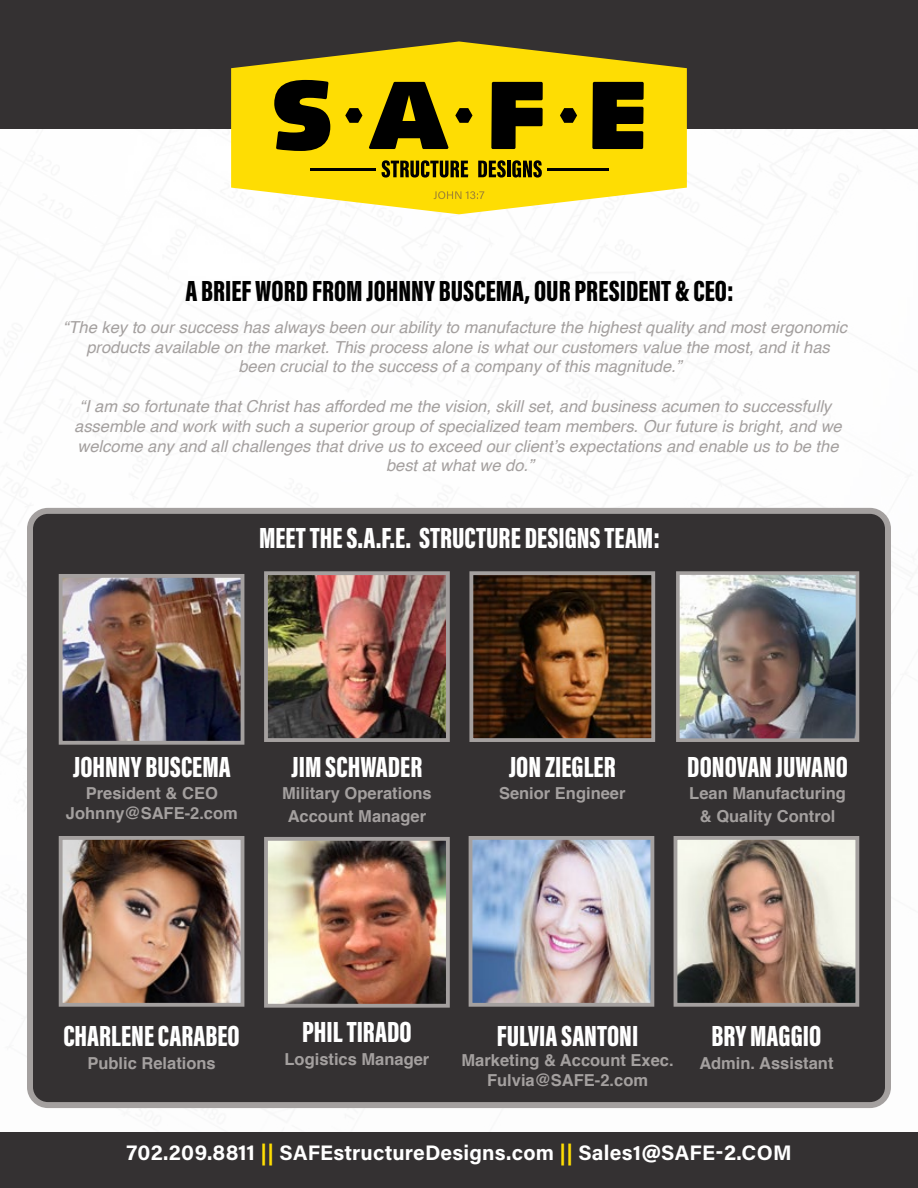
<style>
.page{position:relative;width:918px;height:1188px;background:#fff}
.page>*{position:absolute;margin:0;border:0;box-sizing:border-box;transform-origin:0 0}
.t1{font:900 30px "Acumin Pro Extra Cond";color:#fff}
.t2{font:900 30px "Acumin Pro Extra Cond";color:#000}
.t3{font:700 21px "Acumin Pro";letter-spacing:.01em;color:#fff}
.t4{font:italic 16.5px/19.8px "Helvetica";color:#a4a09f;text-align:center}
.t5{font:700 16.5px/22.8px "Helvetica";color:#a4a09f;text-align:center}
.s1{color:#fedd03}
</style>
<div class="page">
<div style="left:30px;top:511px;width:858px;height:594px;background:#343132;border-radius:18px"></div>
<div style="left:27px;top:508px;width:864px;height:600px;border:6px solid #a4a09f;border-radius:18px"></div>
<div style="left:0;top:0;width:918px;height:128px;background:#343132"></div>
<div style="left:0;top:1133px;width:918px;height:55px;background:#343132"></div>
<img style="left:681px;top:576px;width:173px;height:161px">
<div style="left:676px;top:571px;width:183px;height:171px;border:4px solid #a4a09f"></div>
<img style="left:474px;top:576px;width:176px;height:161px">
<div style="left:469px;top:571px;width:186px;height:171px;border:4px solid #a4a09f"></div>
<img style="left:269px;top:576px;width:176px;height:161px">
<div style="left:264px;top:571px;width:186px;height:171px;border:4px solid #a4a09f"></div>
<img style="left:64px;top:579px;width:175px;height:161px">
<div style="left:59px;top:574px;width:185px;height:171px;border:4px solid #a4a09f"></div>
<img style="left:269px;top:842px;width:176px;height:161px">
<div style="left:264px;top:837px;width:186px;height:171px;border:4px solid #a4a09f"></div>
<img style="left:64px;top:841px;width:175px;height:161px">
<div style="left:59px;top:836px;width:185px;height:171px;border:4px solid #a4a09f"></div>
<img style="left:474px;top:841px;width:175px;height:161px">
<div style="left:469px;top:836px;width:185px;height:171px;border:4px solid #a4a09f"></div>
<img style="left:679px;top:841px;width:175px;height:161px">
<div style="left:674px;top:836px;width:185px;height:171px;border:4px solid #a4a09f"></div>
<svg style="left:231px;top:41px;width:456px;height:173px;fill:#fedd03"></svg>
<svg style="left:274px;top:80px;width:56px;height:71px;background:#403800"></svg>
<svg style="left:369px;top:82px;width:80px;height:67px;background:#615401"></svg>
<svg style="left:491px;top:82px;width:52px;height:67px;background:#403800"></svg>
<svg style="left:592px;top:82px;width:52px;height:67px;background:#211d00"></svg>
<svg style="left:560px;top:108px;width:17px;height:15px"></svg>
<svg style="left:455px;top:108px;width:18px;height:15px"></svg>
<svg style="left:345px;top:108px;width:17px;height:15px"></svg>
<hr style="left:310px;top:169px;width:65px;height:2px;background:#000">
<hr style="left:548px;top:169px;width:61px;height:2px;background:#000">
<svg style="left:382px;top:160px;width:86px;height:18px;background:#6f6001"></svg>
<svg style="left:478px;top:160px;width:28px;height:18px"></svg>
<hr style="left:507px;top:161px;width:3px;height:16px;background:#000">
<svg style="left:512px;top:160px;width:30px;height:18px"></svg>
<svg style="left:434px;top:191px;width:50px;height:8px"></svg>
<h1 class="t2" style="left:185px;top:272px;width:550px">A BRIEF WORD FROM JOHNNY BUSCEMA, OUR PRESIDENT &amp; CEO:</h1>
<p class="t4" style="left:63px;top:317px;width:786px">“The key to our success has always been our ability to manufacture the highest quality and most ergonomic products available on the market. This process alone is what our customers value the most, and it has been crucial to the success of a company of this magnitude.”</p>
<p class="t4" style="left:74px;top:397px;width:769px">“I am so fortunate that Christ has afforded me the vision, skill set, and business acumen to successfully assemble and work with such a superior group of specialized team members. Our future is bright, and we welcome any and all challenges that drive us to exceed our client’s expectations and enable us to be the best at what we do.”</p>
<h1 class="t1" style="left:259px;top:520px;width:403px">MEET THE S.A.F.E. STRUCTURE DESIGNS TEAM:</h1>
<h1 class="t1" style="left:73px;top:748px;width:159px">JOHNNY BUSCEMA</h1>
<p class="t5" style="left:66px;top:784px;width:173px;line-height:19.8px">President &amp; CEO<br>Johnny@SAFE-2.com</p>
<h1 class="t1" style="left:292px;top:748px;width:132px">JIM SCHWADER</h1>
<p class="t5" style="left:282px;top:782px;width:151px">Military Operations<br>Account Manager</p>
<h1 class="t1" style="left:509px;top:748px;width:108px">JON ZIEGLER</h1>
<p class="t5" style="left:499px;top:782px;width:128px">Senior Engineer</p>
<h1 class="t1" style="left:687px;top:748px;width:162px">DONOVAN JUWANO</h1>
<p class="t5" style="left:689px;top:782px;width:158px">Lean Manufacturing &amp; Quality Control</p>
<h1 class="t1" style="left:63px;top:1017px;width:178px">CHARLENE CARABEO</h1>
<p class="t5" style="left:87px;top:1052px;width:130px">Public Relations</p>
<h1 class="t1" style="left:302px;top:1014px;width:111px">PHIL TIRADO</h1>
<p class="t5" style="left:285px;top:1048px;width:146px">Logistics Manager</p>
<h1 class="t1" style="left:497px;top:1017px;width:143px">FULVIA SANTONI</h1>
<p class="t5" style="left:462px;top:1050px;width:214px;line-height:19.8px">Marketing &amp; Account Exec.<br>Fulvia@SAFE-2.com</p>
<h1 class="t1" style="left:711px;top:1017px;width:111px">BRY MAGGIO</h1>
<p class="t5" style="left:699px;top:1052px;width:136px">Admin. Assistant</p>
<p class="t3" style="left:126px;top:1138px;width:667px">702.209.8811 <span class="s1">||</span> SAFEstructureDesigns.com <span class="s1">||</span> Sales1@SAFE-2.COM</p>
</div>
